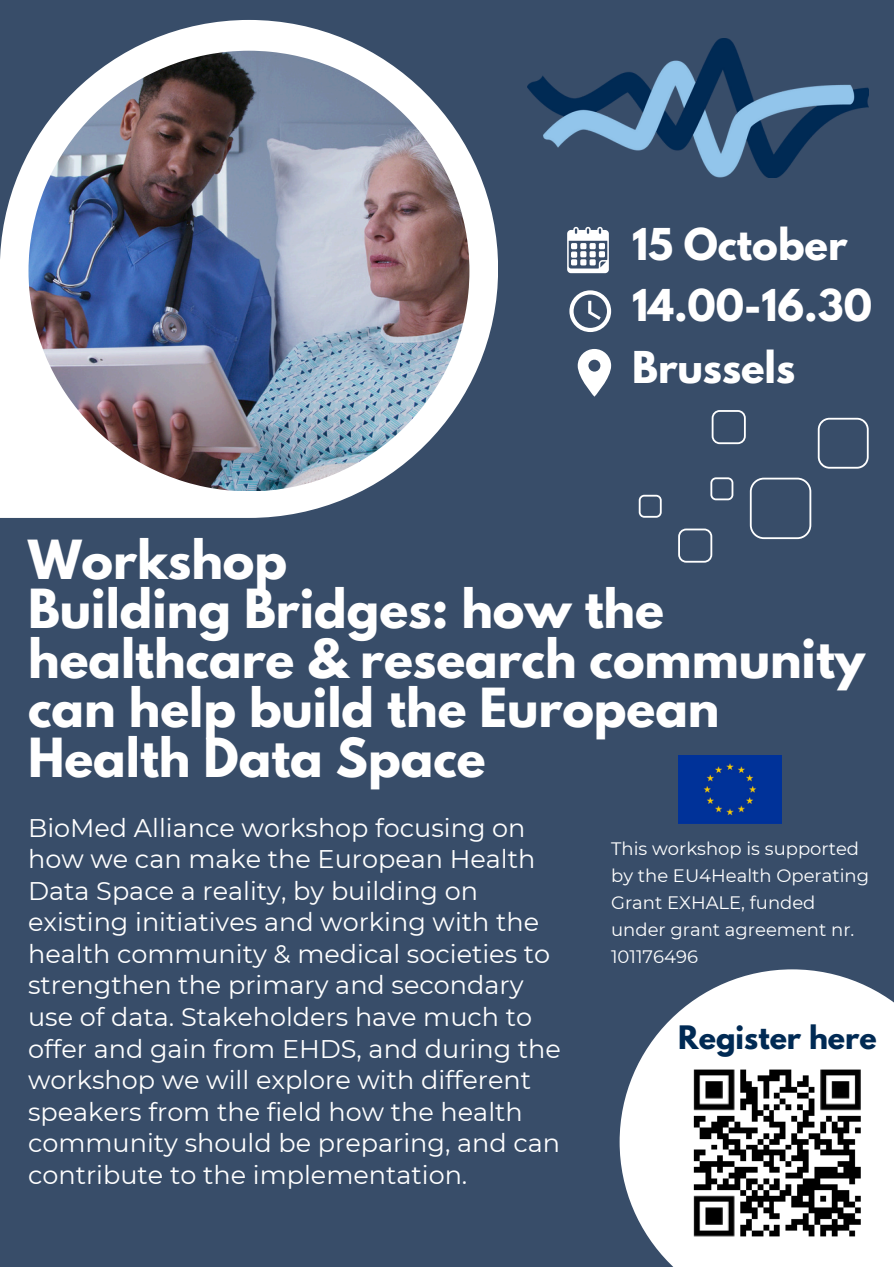
<style>
.page{position:relative;width:894px;height:1267px;background:#fff}
.page>*{position:absolute;margin:0;border:0;box-sizing:border-box;transform-origin:0 0}
.t1{font:700 47.7px/49.5px "League Spartan";color:#fff}
.t2{font:700 38.85px/61.8px "League Spartan";color:#fff}
.t3{font:700 28.65px "League Spartan";color:#002a54}
.t4{font:25.5px/31.5px "Montserrat";color:#fff}
.t5{font:18px/27px "Montserrat";color:#fff}
</style>
<div class="page">
<div style="left:0;top:0;width:893px;height:1267px;background:#384d69"></div>
<svg style="left:0;top:20px;width:498px;height:498px"></svg>
<img style="left:28px;top:51px;width:441px;height:440px">
<svg style="left:619px;top:969px;width:274px;height:298px;fill:#fff"></svg>
<svg style="left:577px;top:349px;width:34px;height:47px"></svg>
<svg style="left:711px;top:410px;width:34px;height:34px"></svg>
<svg style="left:749px;top:478px;width:62px;height:61px"></svg>
<svg style="left:817px;top:418px;width:51px;height:51px"></svg>
<svg style="left:710px;top:477px;width:23px;height:23px"></svg>
<svg style="left:678px;top:528px;width:34px;height:35px"></svg>
<svg style="left:638px;top:495px;width:23px;height:23px"></svg>
<img style="left:527px;top:39px;width:341px;height:138px">
<svg style="left:567px;top:227px;width:41px;height:46px"></svg>
<img style="left:680px;top:1058px;width:203px;height:189px">
<svg style="left:569px;top:290px;width:42px;height:42px"></svg>
<div style="left:678px;top:755px;width:103px;height:69px;background:#003299"></div>
<p class="t2" style="left:632px;top:218px;width:241px">15 October<br>14.00-16.30<br>Brussels</p>
<h2 class="t1" style="left:28px;top:541px;width:838px">Workshop<br>Building Bridges: how the healthcare &amp; research community can help build the European<br>Health Data Space</h2>
<p class="t4" style="left:28px;top:812px;width:534px">BioMed Alliance workshop focusing on how we can make the European Health Data Space a reality, by building on existing initiatives and working with the health community &amp; medical societies to strengthen the primary and secondary use of data. Stakeholders have much to offer and gain from EHDS, and during the workshop we will explore with different speakers from the field how the health community should be preparing, and can contribute to the implementation.</p>
<h1 class="t5" style="left:611px;top:835px;width:259px">This workshop is supported by the EU4Health Operating<br>Grant EXHALE, funded under grant agreement nr.<br>101176496</h1>
<p class="t3" style="left:678px;top:1023px;width:200px">Register here</p>
</div>
